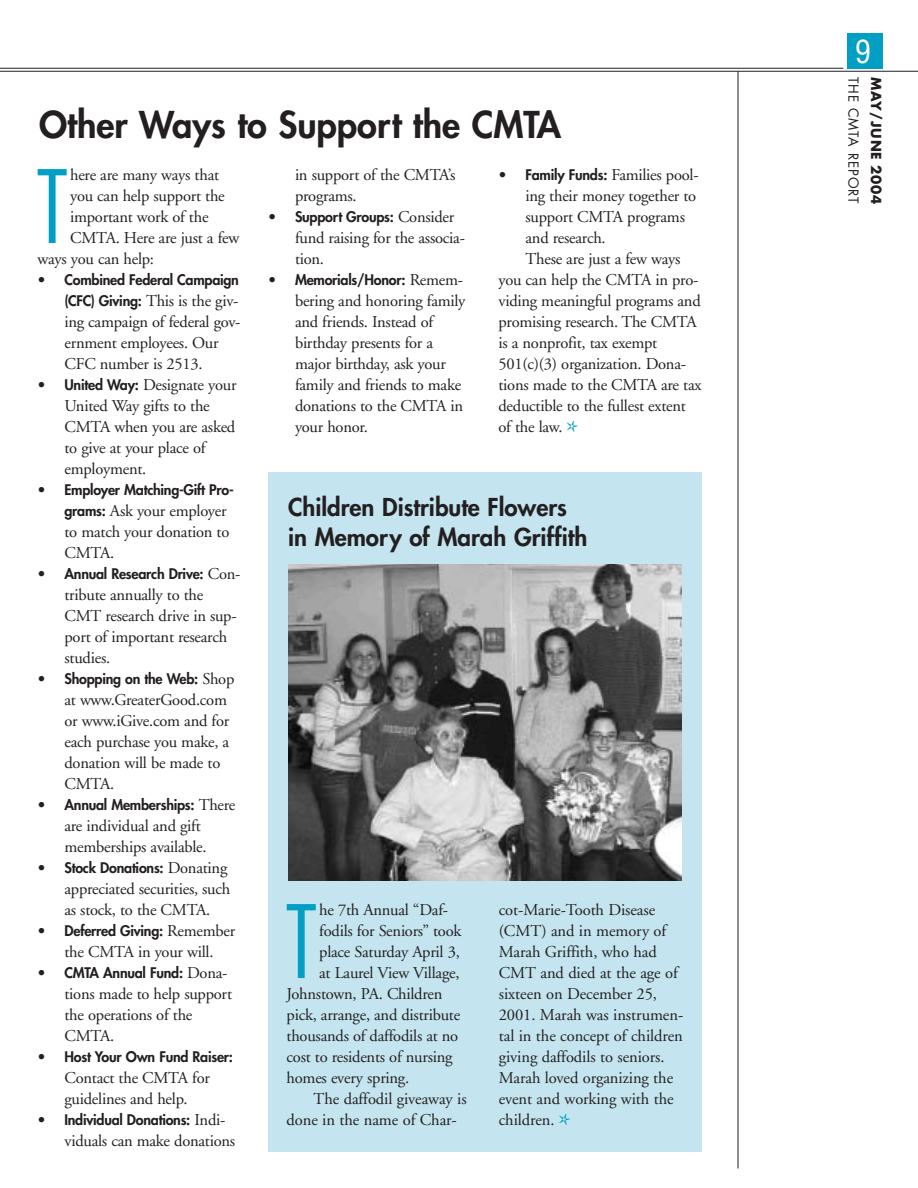
<style>
.page{position:relative;width:918px;height:1188px;background:#fff}
.page>*{position:absolute;margin:0;border:0;box-sizing:border-box;transform-origin:0 0}
.t1{font:300 condensed 98.1px "Futura";color:#009fc3}
.t2{font:800 36px "Futura";color:#231f20}
.t3{font:condensed 31.5px "Helvetica";color:#fff}
.t4{font:800 24px/30px "Futura";color:#231f20}
.t5{font:16.5px/21px "Adobe Garamond";letter-spacing:-.015em;color:#231f20}
.t6{font:800 14.25px "Futura";letter-spacing:-.015em;color:#231f20}
.t7{font:13.5px "Futura";letter-spacing:.06em;color:#231f20}
.t8{font:700 13.5px "Futura";letter-spacing:.07em;color:#231f20}
.s1{font-family:"Futura";font-weight:800;font-size:14.25px}
.s2{font-family:"Adobe Garamond";font-weight:400;font-size:16.5px}
.s3{color:#009fc3}
</style>
<div class="page">
<hr style="left:738px;top:71px;width:1px;height:1098px;background:#231f20">
<div style="left:847px;top:34px;width:35px;height:35px;background:#009fc3"></div>
<hr style="left:0;top:71px;width:918px;height:1px;background:#231f20">
<hr style="left:0;top:68px;width:843px;height:1px;background:#231f20">
<div style="left:269px;top:473px;width:433px;height:679px;background:#c4e5f0"></div>
<img style="left:288px;top:565px;width:394px;height:315px">
<h2 class="t2" style="left:39px;top:107px;width:524px">Other Ways to Support the CMTA</h2>
<h1 class="t1" style="left:37px;top:165px;width:32px">T</h1>
<p class="t5" style="left:70px;top:166px;width:151px">here are many ways that</p>
<p class="t5" style="left:70px;top:187px;width:156px">you can help support the</p>
<p class="t5" style="left:70px;top:208px;width:140px">important work of the</p>
<p class="t5" style="left:70px;top:229px;width:171px">CMTA. Here are just a few</p>
<p class="t5" style="left:38px;top:250px;width:118px">ways you can help:</p>
<p class="t6" style="left:38px;top:273px;width:203px">• Combined Federal Campaign</p>
<p class="t5" style="left:65px;top:292px;width:178px"><span class="s1">(CFC) Giving:</span> This is the giv&shy;ing campaign of federal gov&shy;ernment employees. Our<br>CFC number is 2513.</p>
<p class="t5" style="left:65px;top:376px;width:174px;text-indent:-27px"><span class="s1">• United Way:</span> Designate your<br>United Way gifts to the<br>CMTA when you are asked to give at your place of employment.</p>
<p class="t6" style="left:38px;top:483px;width:198px">• Employer Matching-Gift Pro-</p>
<p class="t5" style="left:65px;top:502px;width:166px"><span class="s1">grams:</span> Ask your employer to match your donation to<br>CMTA.</p>
<p class="t6" style="left:38px;top:567px;width:204px">• Annual Research Drive: <span class="s2">Con-</span></p>
<p class="t5" style="left:65px;top:586px;width:174px">tribute annually to the<br>CMT research drive in sup&shy;port of important research studies.</p>
<p class="t6" style="left:38px;top:672px;width:198px">• Shopping on the Web: <span class="s2">Shop</span></p>
<p class="t5" style="left:65px;top:691px;width:166px">at www.GreaterGood.com or www.iGive.com and for each purchase you make, a donation will be made to<br>CMTA.</p>
<p class="t6" style="left:38px;top:798px;width:200px">• Annual Memberships: <span class="s2">There</span></p>
<p class="t5" style="left:65px;top:817px;width:144px">are individual and gift memberships available.</p>
<p class="t6" style="left:38px;top:861px;width:191px">• Stock Donations: <span class="s2">Donating</span></p>
<p class="t5" style="left:65px;top:880px;width:167px">appreciated securities, such as stock, to the CMTA.</p>
<p class="t6" style="left:38px;top:924px;width:199px">• Deferred Giving: <span class="s2">Remember</span></p>
<p class="t5" style="left:65px;top:943px;width:151px">the CMTA in your will.</p>
<p class="t6" style="left:38px;top:966px;width:191px">• CMTA Annual Fund: <span class="s2">Dona-</span></p>
<p class="t5" style="left:65px;top:985px;width:169px">tions made to help support the operations of the<br>CMTA.</p>
<p class="t6" style="left:38px;top:1050px;width:197px">• Host Your Own Fund Raiser:</p>
<p class="t5" style="left:65px;top:1069px;width:147px">Contact the CMTA for guidelines and help.</p>
<p class="t6" style="left:38px;top:1113px;width:189px">• Individual Donations: <span class="s2">Indi-</span></p>
<p class="t5" style="left:65px;top:1132px;width:172px">viduals can make donations</p>
<p class="t5" style="left:295px;top:166px;width:162px">in support of the CMTA’s programs.</p>
<p class="t6" style="left:268px;top:210px;width:188px">• Support Groups: <span class="s2">Consider</span></p>
<p class="t5" style="left:295px;top:229px;width:171px">fund raising for the associa&shy;tion.</p>
<p class="t6" style="left:268px;top:273px;width:197px">• Memorials/Honor: <span class="s2">Remem-</span></p>
<p class="t5" style="left:295px;top:292px;width:172px">bering and honoring family and friends. Instead of birthday presents for a major birthday, ask your family and friends to make donations to the CMTA in your honor.</p>
<p class="t6" style="left:499px;top:168px;width:202px">• Family Funds: <span class="s2">Families pool-</span></p>
<p class="t5" style="left:526px;top:187px;width:172px">ing their money together to</p>
<p class="t5" style="left:526px;top:208px;width:161px">support CMTA programs</p>
<p class="t5" style="left:526px;top:229px;width:82px">and research.</p>
<p class="t5" style="left:526px;top:250px;width:157px">These are just a few ways</p>
<p class="t5" style="left:499px;top:271px;width:201px">you can help the CMTA in pro-</p>
<p class="t5" style="left:499px;top:292px;width:204px">viding meaningful programs and</p>
<p class="t5" style="left:499px;top:313px;width:200px">promising research. The CMTA</p>
<p class="t5" style="left:499px;top:334px;width:160px">is a nonprofit, tax exempt</p>
<p class="t5" style="left:499px;top:355px;width:189px">501(c)(3) organization. Dona-</p>
<p class="t5" style="left:499px;top:376px;width:205px">tions made to the CMTA are tax</p>
<p class="t5" style="left:499px;top:397px;width:189px">deductible to the fullest extent</p>
<p class="t5" style="left:499px;top:418px;width:81px">of the law. <span class="s3">✲</span></p>
<h3 class="t4" style="left:288px;top:494px;width:301px">Children Distribute Flowers in Memory of Marah Griffith</h3>
<h1 class="t1" style="left:286px;top:900px;width:32px">T</h1>
<p class="t5" style="left:319px;top:901px;width:130px">he 7th Annual “Daf-</p>
<p class="t5" style="left:319px;top:922px;width:144px">fodils for Seniors” took</p>
<p class="t5" style="left:319px;top:943px;width:142px">place Saturday April 3,</p>
<p class="t5" style="left:319px;top:964px;width:142px">at Laurel View Village,</p>
<p class="t5" style="left:287px;top:985px;width:157px">Johnstown, PA. Children</p>
<p class="t5" style="left:287px;top:1006px;width:175px">pick, arrange, and distribute</p>
<p class="t5" style="left:287px;top:1027px;width:173px">thousands of daffodils at no</p>
<p class="t5" style="left:287px;top:1048px;width:167px">cost to residents of nursing</p>
<p class="t5" style="left:287px;top:1069px;width:124px">homes every spring.</p>
<p class="t5" style="left:314px;top:1090px;width:155px">The daffodil giveaway is</p>
<p class="t5" style="left:287px;top:1111px;width:172px">done in the name of Char-</p>
<p class="t5" style="left:499px;top:901px;width:186px">cot-Marie-Tooth Disease (CMT) and in memory of<br>Marah Griffith, who had<br>CMT and died at the age of sixteen on December 25,<br>2001. Marah was instrumen&shy;tal in the concept of children giving daffodils to seniors.<br>Marah loved organizing the event and working with the children. <span class="s3">✲</span></p>
<h3 class="t3" style="left:855px;top:39px;width:17px">9</h3>
<p class="t7" style="left:860px;top:77px;width:127px;rotate:90deg">THE CMTA REPORT</p>
<p class="t8" style="left:882px;top:77px;width:129px;rotate:90deg">MAY/JUNE 2004</p>
</div>
